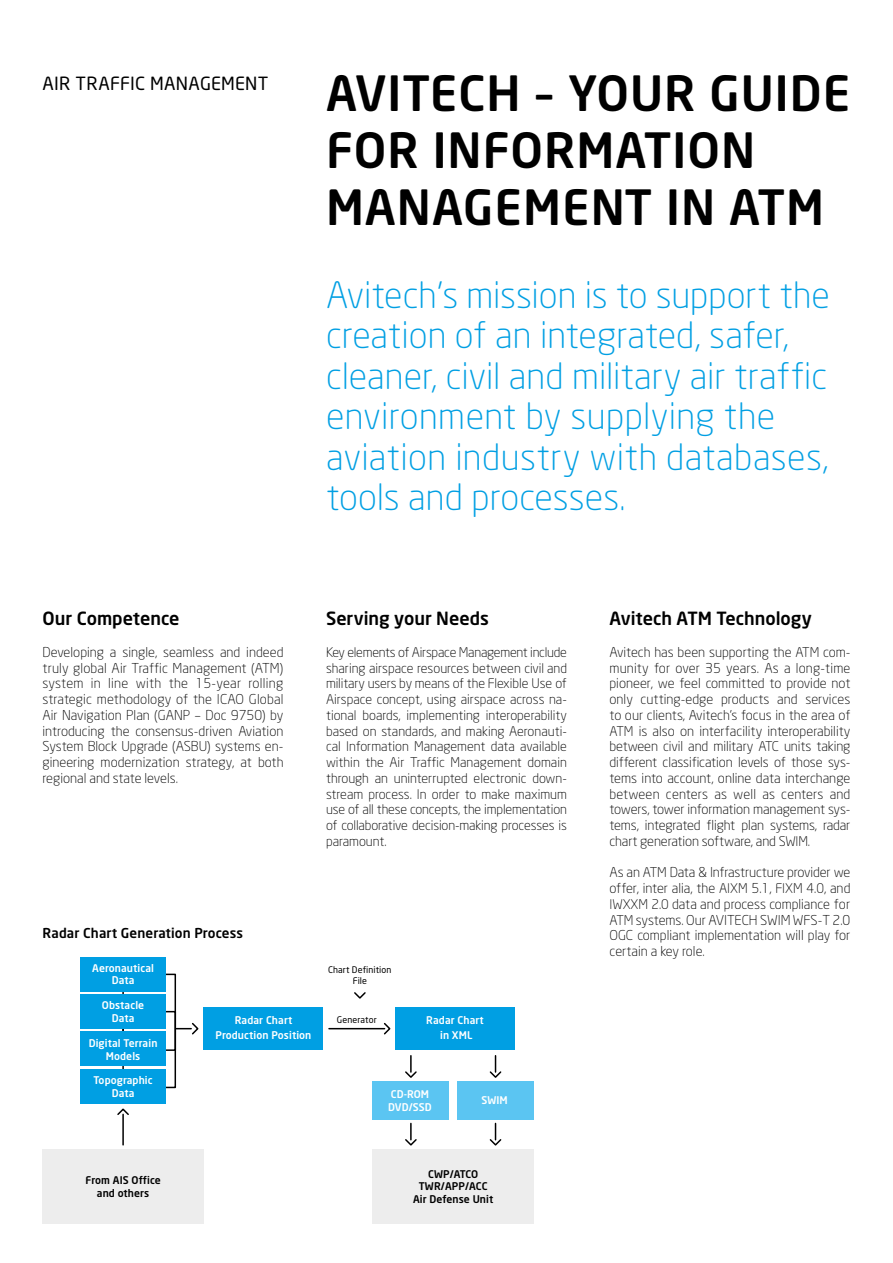
<style>
.page{position:relative;width:893px;height:1263px;background:#fff}
.page>*{position:absolute;margin:0;border:0;box-sizing:border-box;transform-origin:0 0}
.t1{font:500 48px/57px "Neo Sans";letter-spacing:.02em;color:#000}
.t2{font:300 36px/40.5px "Neo Sans";letter-spacing:.005em;color:#009fe3}
.t3{font:500 18px "Neo Sans";color:#000}
.t4{font:18px "Neo Sans";letter-spacing:.01em;color:#000}
.t5{font:300 13.5px/15.8px "Neo Sans";letter-spacing:-.01em;color:#000;text-align:justify}
.t6{font:500 13.5px "Neo Sans";letter-spacing:.01em;color:#000}
.t7{font:300 13.2px/15.8px "Neo Sans";letter-spacing:-.01em;color:#000;text-align:justify}
.t8{font:500 10.5px/12.6px "Neo Sans";letter-spacing:.01em;color:#fff;text-align:center}
.t9{font:500 10.5px/12.6px "Neo Sans";letter-spacing:.01em;color:#000;text-align:center}
.t10{font:9px/10.8px "Neo Sans";letter-spacing:.01em;color:#000;text-align:center}
.s1{font-size:13.2px}
</style>
<div class="page">
<div style="left:373px;top:1150px;width:161px;height:74px;background:#ededed"></div>
<div style="left:43px;top:1150px;width:161px;height:74px;background:#ededed"></div>
<div style="left:122px;top:974px;width:54px;height:114px;border:2px solid #000"></div>
<div style="left:122px;top:1011px;width:54px;height:40px;border:2px solid #000"></div>
<div style="left:81px;top:957px;width:85px;height:34px;background:#009fe3"></div>
<div style="left:81px;top:995px;width:85px;height:34px;background:#009fe3"></div>
<div style="left:81px;top:1032px;width:85px;height:34px;background:#009fe3"></div>
<div style="left:81px;top:1069px;width:85px;height:34px;background:#009fe3"></div>
<div style="left:373px;top:1081px;width:76px;height:38px;background:#5bc5f2"></div>
<svg style="left:354px;top:992px;width:12px;height:7px"></svg>
<svg style="left:117px;top:1108px;width:12px;height:7px"></svg>
<hr style="left:122px;top:1114px;width:2px;height:31px;background:#000">
<svg style="left:405px;top:1056px;width:12px;height:22px"></svg>
<div style="left:457px;top:1081px;width:77px;height:38px;background:#5bc5f2"></div>
<svg style="left:489px;top:1056px;width:13px;height:22px"></svg>
<svg style="left:405px;top:1123px;width:12px;height:23px"></svg>
<svg style="left:489px;top:1123px;width:13px;height:23px"></svg>
<svg style="left:176px;top:1021px;width:23px;height:15px"></svg>
<svg style="left:382px;top:1022px;width:9px;height:13px"></svg>
<hr style="left:329px;top:1028px;width:56px;height:1px;background:#000">
<div style="left:204px;top:1007px;width:119px;height:43px;background:#009fe3"></div>
<div style="left:395px;top:1007px;width:119px;height:43px;background:#009fe3"></div>
<h3 class="t4" style="left:43px;top:72px;width:227px">AIR TRAFFIC MANAGEMENT</h3>
<h1 class="t1" style="left:326px;top:63px;width:526px">AVITECH – YOUR GUIDE<br>FOR INFORMATION<br>MANAGEMENT IN ATM</h1>
<h2 class="t2" style="left:326px;top:274px;width:505px">Avitech's mission is to support the creation of an integrated, safer, cleaner, civil and military air traffic environment by supplying the aviation industry with databases, tools and processes.</h2>
<h3 class="t3" style="left:43px;top:607px;width:139px">Our Competence</h3>
<p class="t5" style="left:43px;top:644px;width:242px">Developing a single, seamless and indeed truly global Air Traffic Management (ATM) system in line with the 15-year rolling strategic methodology of the ICAO Global Air Navigation Plan (GANP – Doc 9750) by introducing the consensus-driven Aviation System Block Upgrade (ASBU) systems en&shy;gineering modernization strategy, at both regional and state levels.</p>
<h3 class="t3" style="left:326px;top:607px;width:164px">Serving your Needs</h3>
<p class="t7" style="left:326px;top:644px;width:242px">Key elements of Airspace Management include sharing airspace resources between civil and military users by means of the Flexible Use of Airspace concept, using airspace across na&shy;tional boards, implementing interoperability based on standards, and making Aeronauti&shy;cal Information Management data available within the Air Traffic Management domain through an uninterrupted electronic down&shy;stream process. In order to make maximum use of all these concepts, the implementation of collaborative decision-making processes is paramount.</p>
<p class="t6" style="left:43px;top:924px;width:202px">Radar Chart Generation Process</p>
<p class="t8" style="left:92px;top:961px;width:63px">Aeronautical<br>Data</p>
<p class="t8" style="left:102px;top:998px;width:44px">Obstacle<br>Data</p>
<p class="t8" style="left:89px;top:1036px;width:70px">Digital Terrain<br>Models</p>
<p class="t8" style="left:93px;top:1074px;width:61px">Topographic<br>Data</p>
<p class="t10" style="left:328px;top:964px;width:65px">Chart Definition<br>File</p>
<p class="t10" style="left:337px;top:1014px;width:41px">Generator</p>
<p class="t8" style="left:215px;top:1013px;width:97px;line-height:15px">Radar Chart<br>Production Position</p>
<p class="t8" style="left:426px;top:1013px;width:59px;line-height:15px">Radar Chart in XML</p>
<p class="t8" style="left:388px;top:1087px;width:45px;text-align:left">CD-ROM<br>DVD/SSD</p>
<p class="t8" style="left:481px;top:1093px;width:28px">SWIM</p>
<p class="t9" style="left:85px;top:1174px;width:77px">From AIS Office and others</p>
<p class="t9" style="left:413px;top:1167px;width:82px">CWP/ATCO<br>TWR/APP/ACC<br>Air Defense Unit</p>
<h3 class="t3" style="left:609px;top:607px;width:204px">Avitech ATM Technology</h3>
<p class="t5" style="left:609px;top:644px;width:242px">Avitech has been supporting the <span class="s1">ATM</span> com&shy;munity for over 35 years. As a long-time pioneer, we feel committed to provide not only cutting-edge products and services to our clients, Avitech’s focus in the area of <span class="s1">ATM</span> is also on interfacility interoperability between civil and military <span class="s1">ATC</span> units taking different classification levels of those sys&shy;tems into account, online data interchange between centers as well as centers and towers, tower information management sys&shy;tems, integrated flight plan systems, radar chart generation software, and <span class="s1">SWIM</span>.</p>
<p class="t5" style="left:609px;top:864px;width:242px">As an <span class="s1">ATM</span> Data &amp; Infrastructure provider we offer, inter alia, the <span class="s1">AIXM</span> 5.1, <span class="s1">FIXM 4.0</span>, and <span class="s1">IWXXM 2.0</span> data and process compliance for <span class="s1">ATM</span> systems. Our AVITECH SWIM WFS-T 2.0<br>OGC compliant implementation will play for certain a key role.</p>
</div>
